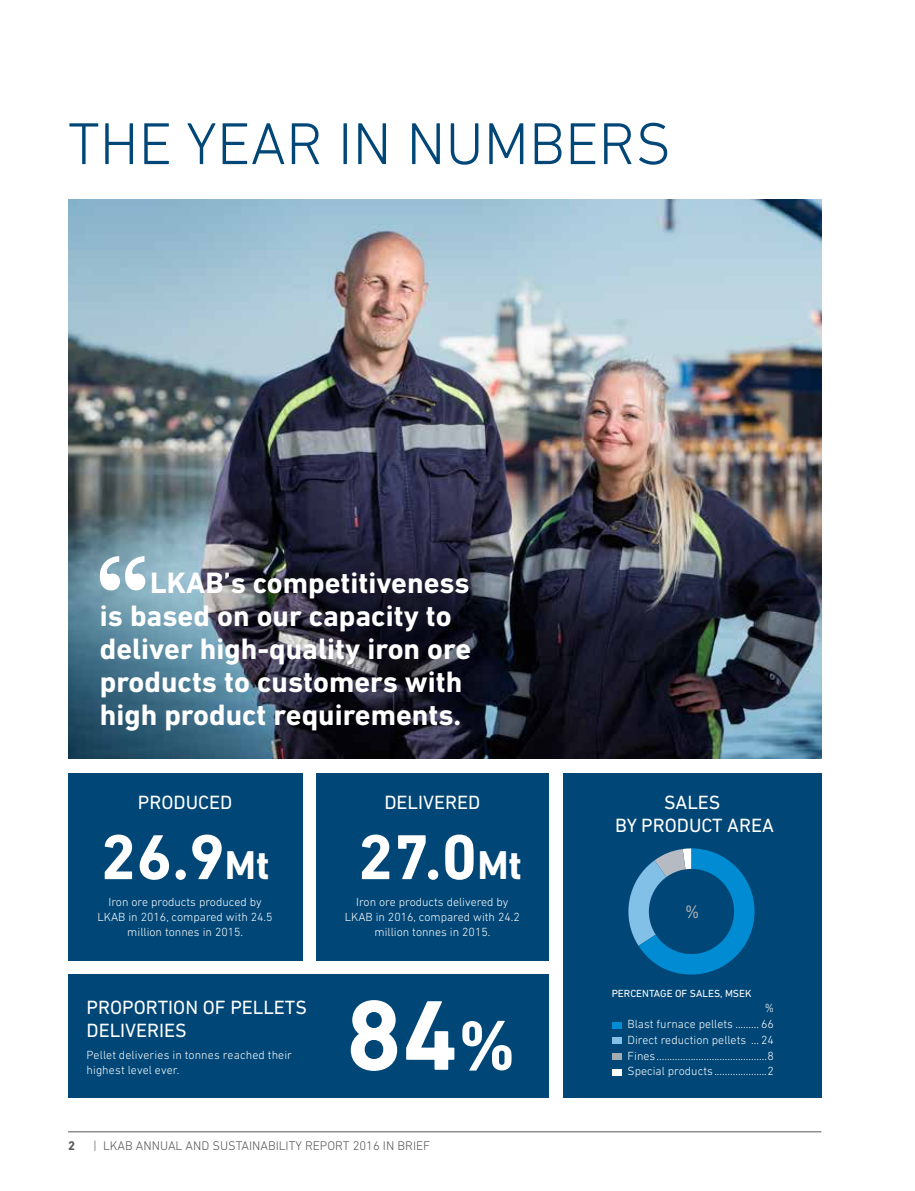
<style>
.page{position:relative;width:915px;height:1191px;background:#fff}
.page>*{position:absolute;margin:0;border:0;box-sizing:border-box;transform-origin:0 0}
.t1{font:700 100.8px "DIN Next LT Profor LKAB";color:#fff}
.t2{font:700 64.5px "DIN Next LT Profor LKAB";color:#fff}
.t3{font:300 60px "DIN Next LT Profor LKAB";color:#004777}
.t4{font:700 30px/33px "DIN Next LT Profor LKAB";color:#fff}
.t5{font:19.5px/23.4px "DIN Next LT Profor LKAB";color:#fff;text-align:center}
.t6{font:18.3px "DIN Next LT Profor LKAB";color:#a4acb1}
.t7{font:300 12.75px "DIN Next LT Profor LKAB";color:#565656}
.t8{font:700 12.75px "DIN Next LT Profor LKAB";color:#565656}
.t9{font:300 12px/15px "DIN Next LT Profor LKAB";color:#fff;text-align:center}
.t10{font:10.5px "DIN Next LT Profor LKAB";color:#fff}
.s1{font-size:40.95px}
.s2{font-size:70.8px}
</style>
<div class="page">
<hr style="left:68px;top:1131px;width:753px;height:1px;background:#565656">
<img style="left:68px;top:200px;width:753px;height:558px">
<div style="left:563px;top:773px;width:258px;height:324px;background:#004777"></div>
<div style="left:68px;top:773px;width:234px;height:187px;background:#004777"></div>
<div style="left:316px;top:773px;width:232px;height:187px;background:#004777"></div>
<div style="left:68px;top:974px;width:480px;height:123px;background:#004777"></div>
<div style="left:611px;top:1022px;width:10px;height:6px;background:#008bd2"></div>
<div style="left:611px;top:1037px;width:10px;height:6px;background:#82c0e7"></div>
<div style="left:611px;top:1053px;width:10px;height:6px;background:#a4acb1"></div>
<div style="left:611px;top:1069px;width:10px;height:6px;background:#fff"></div>
<svg style="left:628px;top:848px;width:126px;height:126px"></svg>
<svg style="left:100px;top:556px;width:45px;height:34px"></svg>
<h3 class="t3" style="left:68px;top:109px;width:604px">THE YEAR IN NUMBERS</h3>
<h3 class="t4" style="left:100px;top:566px;width:373px;text-indent:50px">LKAB’s competitiveness is based on our capacity to deliver high-quality iron ore products to customers with high product requirements.</h3>
<h3 class="t5" style="left:138px;top:790px;width:96px">PRODUCED</h3>
<h3 class="t5" style="left:384px;top:790px;width:97px">DELIVERED</h3>
<h3 class="t5" style="left:615px;top:790px;width:160px">SALES<br>BY PRODUCT AREA</h3>
<h2 class="t2" style="left:100px;top:819px;width:171px">26.9<span class="s1">Mt</span></h2>
<p class="t9" style="left:98px;top:894px;width:176px">Iron ore products produced by<br>LKAB in 2016, compared with 24.5 million tonnes in 2015.</p>
<h3 class="t5" style="left:86px;top:995px;width:222px;text-align:left">PROPORTION OF PELLETS<br>DELIVERIES</h3>
<p class="t9" style="left:86px;top:1047px;width:207px;text-align:left">Pellet deliveries in tonnes reached their highest level ever.</p>
<h2 class="t2" style="left:357px;top:819px;width:166px">27.0<span class="s1">Mt</span></h2>
<p class="t9" style="left:344px;top:894px;width:176px">Iron ore products delivered by<br>LKAB in 2016, compared with 24.2 million tonnes in 2015.</p>
<h1 class="t1" style="left:346px;top:976px;width:171px">84<span class="s2">%</span></h1>
<p class="t8" style="left:68px;top:1138px;width:9px">2</p>
<p class="t7" style="left:94px;top:1138px;width:338px">| LKAB ANNUAL AND SUSTAINABILITY REPORT 2016 IN BRIEF</p>
<h3 class="t6" style="left:684px;top:901px;width:16px">%</h3>
<p class="t10" style="left:611px;top:987px;width:141px">PERCENTAGE OF SALES, MSEK</p>
<p class="t9" style="left:627px;top:1000px;width:148px;line-height:15.8px;text-align:justify;text-indent:137px">% Blast furnace pellets ......... 66<br>Direct reduction pellets ... 24<br>Fines..........................................8<br>Special products ....................2</p>
</div>
